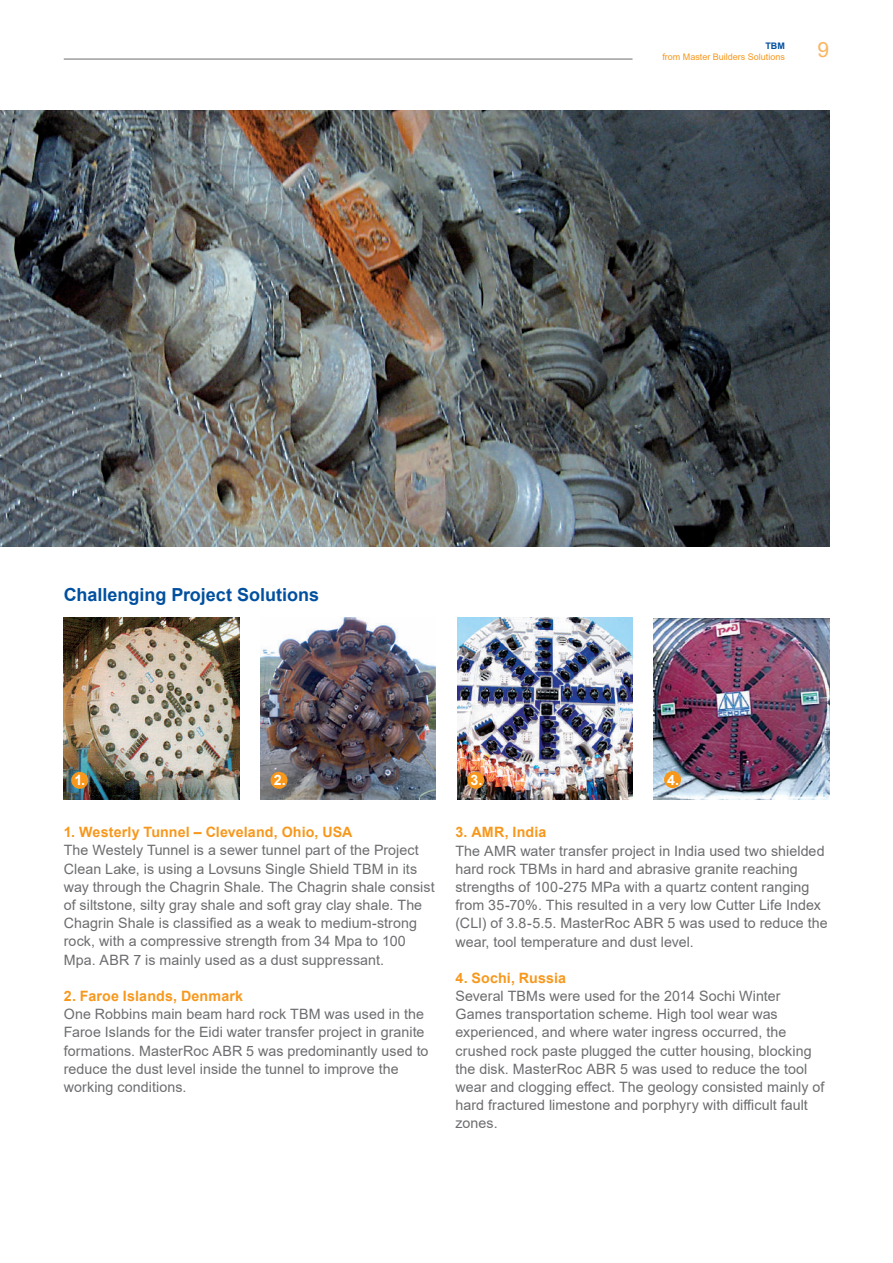
<style>
.page{position:relative;width:893px;height:1263px;background:#fff}
.page>*{position:absolute;margin:0;border:0;box-sizing:border-box;transform-origin:0 0}
.t1{font:21px "Arial";color:#fbb45f}
.t2{font:700 18px "Arial";color:#01509f}
.t3{font:14.25px/18.1px "Arial";letter-spacing:.005em;color:#6c6d70}
.t4{font:700 14.25px "Arial";letter-spacing:.01em;color:#f7981d}
.t5{font:700 14.25px "Arial";color:#fff}
.t6{font:9px "Arial";color:#f7981d}
.t7{font:700 9px "Arial";color:#01509f}
</style>
<div class="page">
<img style="left:64px;top:618px;width:175px;height:182px">
<img style="left:260px;top:618px;width:176px;height:182px">
<img style="left:457px;top:618px;width:175px;height:182px">
<img style="left:654px;top:618px;width:175px;height:182px">
<hr style="left:64px;top:59px;width:568px;height:1px;background:#6c6d70">
<img style="left:0;top:111px;width:829px;height:435px">
<div style="left:71px;top:772px;width:17px;height:17px;background:#f7981d;border-radius:50%"></div>
<div style="left:271px;top:772px;width:17px;height:17px;background:#f7981d;border-radius:50%"></div>
<div style="left:467px;top:772px;width:17px;height:17px;background:#f7981d;border-radius:50%"></div>
<div style="left:664px;top:771px;width:17px;height:17px;background:#f7981d;border-radius:50%"></div>
<p class="t7" style="left:765px;top:39px;width:21px">TBM</p>
<p class="t6" style="left:662px;top:50px;width:124px">from Master Builders Solutions</p>
<h1 class="t1" style="left:817px;top:36px;width:13px">9</h1>
<p class="t2" style="left:64px;top:582px;width:257px">Challenging Project Solutions</p>
<p class="t5" style="left:75px;top:770px;width:12px">1.</p>
<p class="t5" style="left:274px;top:770px;width:13px">2.</p>
<p class="t5" style="left:470px;top:770px;width:13px">3.</p>
<p class="t5" style="left:667px;top:769px;width:13px">4.</p>
<p class="t4" style="left:64px;top:822px;width:290px">1. Westerly Tunnel – Cleveland, Ohio, USA</p>
<p class="t3" style="left:64px;top:841px;width:372px">The Westely Tunnel is a sewer tunnel part of the Project Clean Lake, is using a Lovsuns Single Shield TBM in its way through the Chagrin Shale. The Chagrin shale consist of siltstone, silty gray shale and soft gray clay shale. The Chagrin Shale is classified as a weak to medium-strong rock, with a compressive strength from 34 Mpa to 100<br>Mpa. ABR 7 is mainly used as a dust suppressant.</p>
<p class="t4" style="left:64px;top:986px;width:181px">2. Faroe Islands, Denmark</p>
<p class="t3" style="left:64px;top:1005px;width:366px">One Robbins main beam hard rock TBM was used in the Faroe Islands for the Eidi water transfer project in granite formations. MasterRoc ABR 5 was predominantly used to reduce the dust level inside the tunnel to improve the working conditions.</p>
<p class="t4" style="left:455px;top:822px;width:93px">3. AMR, India</p>
<p class="t3" style="left:455px;top:841px;width:374px">The AMR water transfer project in India used two shielded hard rock TBMs in hard and abrasive granite reaching strengths of 100-275 MPa with a quartz content ranging from 35-70%. This resulted in a very low Cutter Life Index (CLI) of 3.8-5.5. MasterRoc ABR 5 was used to reduce the wear, tool temperature and dust level.</p>
<p class="t4" style="left:455px;top:968px;width:112px">4. Sochi, Russia</p>
<p class="t3" style="left:455px;top:987px;width:370px">Several TBMs were used for the 2014 Sochi Winter Games transportation scheme. High tool wear was experienced, and where water ingress occurred, the crushed rock paste plugged the cutter housing, blocking the disk. MasterRoc ABR 5 was used to reduce the tool wear and clogging effect. The geology consisted mainly of hard fractured limestone and porphyry with difficult fault zones.</p>
</div>
